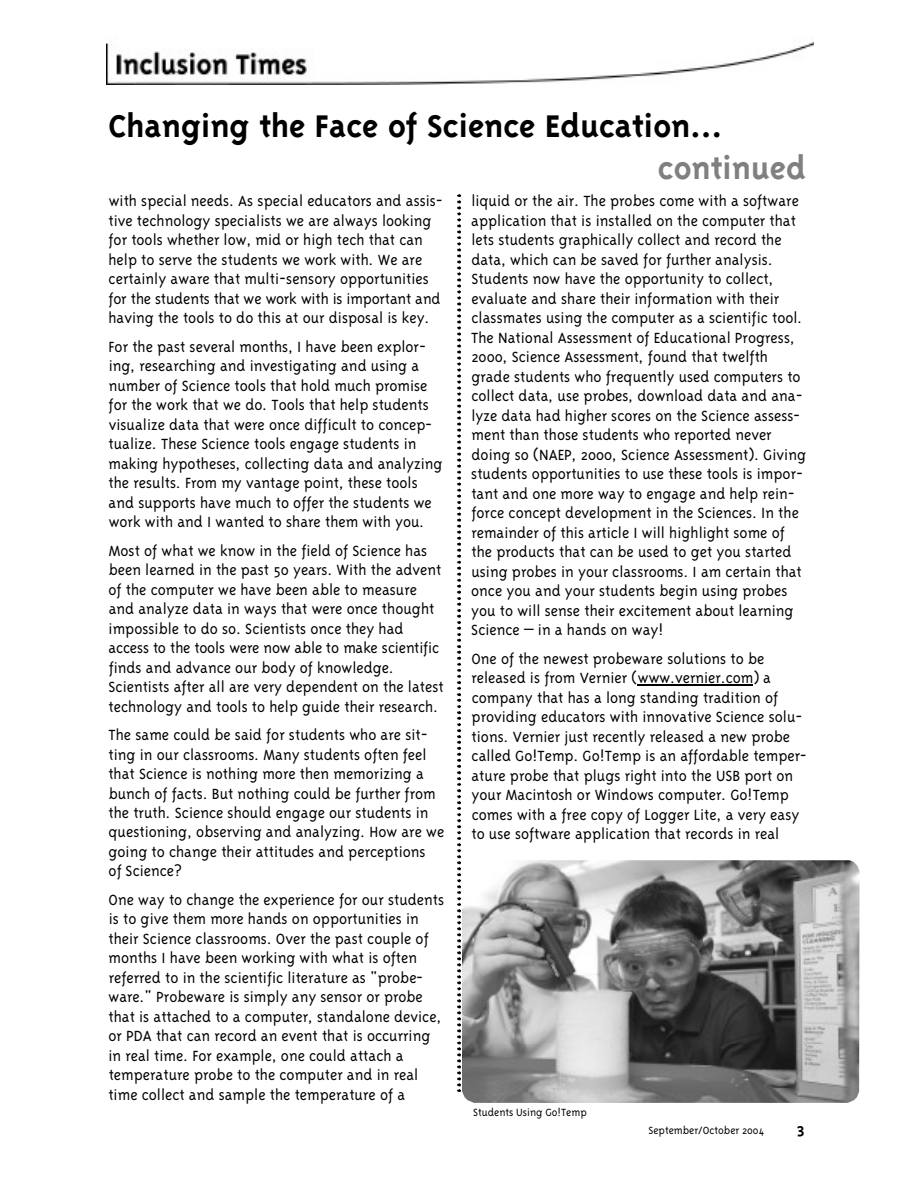
<style>
.page{position:relative;width:918px;height:1188px;background:#fff}
.page>*{position:absolute;margin:0;border:0;box-sizing:border-box;transform-origin:0 0}
.t1{font:700 36px "Triplex";color:#000}
.t2{font:700 36px "Triplex";color:#808080}
.t3{font:300 16.95px/19.5px "Triplex";color:#000}
.t4{font:700 16.95px "Triplex";color:#000}
.t5{font:300 12px "Triplex";color:#000}
</style>
<div class="page">
<hr style="left:638px;top:685px;width:115px;height:1px;background:#000">
<img style="left:462px;top:860px;width:398px;height:243px">
<img style="left:458px;top:194px;width:3px;height:898px">
<h1 class="t1" style="left:109px;top:110px;width:616px">Changing the Face of Science Education...</h1>
<h1 class="t2" style="left:658px;top:152px;width:149px">continued</h1>
<p class="t3" style="left:108px;top:192px;width:336px">with special needs. As special educators and assis&shy;tive technology specialists we are always looking for tools whether low, mid or high tech that can help to serve the students we work with. We are certainly aware that multi-sensory opportunities for the students that we work with is important and having the tools to do this at our disposal is key.</p>
<p class="t3" style="left:108px;top:338px;width:336px">For the past several months, I have been explor&shy;ing, researching and investigating and using a number of Science tools that hold much promise for the work that we do. Tools that help students visualize data that were once difficult to concep&shy;tualize. These Science tools engage students in making hypotheses, collecting data and analyzing the results. From my vantage point, these tools and supports have much to offer the students we work with and I wanted to share them with you.</p>
<p class="t3" style="left:108px;top:542px;width:337px">Most of what we know in the field of Science has been learned in the past 50 years. With the advent of the computer we have been able to measure and analyze data in ways that were once thought impossible to do so. Scientists once they had access to the tools were now able to make scientific finds and advance our body of knowledge.<br>Scientists after all are very dependent on the latest technology and tools to help guide their research.</p>
<p class="t3" style="left:108px;top:726px;width:337px">The same could be said for students who are sit&shy;ting in our classrooms. Many students often feel that Science is nothing more then memorizing a bunch of facts. But nothing could be further from the truth. Science should engage our students in questioning, observing and analyzing. How are we going to change their attitudes and perceptions<br>of Science?</p>
<p class="t3" style="left:108px;top:891px;width:337px">One way to change the experience for our students is to give them more hands on opportunities in their Science classrooms. Over the past couple of months I have been working with what is often referred to in the scientific literature as "probe&shy;ware." Probeware is simply any sensor or probe that is attached to a computer, standalone device, or PDA that can record an event that is occurring in real time. For example, one could attach a temperature probe to the computer and in real time collect and sample the temperature of a</p>
<p class="t3" style="left:471px;top:192px;width:336px">liquid or the air. The probes come with a software application that is installed on the computer that lets students graphically collect and record the data, which can be saved for further analysis.<br>Students now have the opportunity to collect, evaluate and share their information with their classmates using the computer as a scientific tool.<br>The National Assessment of Educational Progress, 2000, Science Assessment, found that twelfth grade students who frequently used computers to collect data, use probes, download data and ana&shy;lyze data had higher scores on the Science assess&shy;ment than those students who reported never doing so (NAEP, 2000, Science Assessment). Giving students opportunities to use these tools is impor&shy;tant and one more way to engage and help rein&shy;force concept development in the Sciences. In the remainder of this article I will highlight some of the products that can be used to get you started using probes in your classrooms. I am certain that once you and your students begin using probes you to will sense their excitement about learning Science – in a hands on way!</p>
<p class="t3" style="left:471px;top:650px;width:337px">One of the newest probeware solutions to be released is from Vernier (www.vernier.com) a company that has a long standing tradition of providing educators with innovative Science solu&shy;tions. Vernier just recently released a new probe called Go!Temp. Go!Temp is an affordable temper&shy;ature probe that plugs right into the USB port on your Macintosh or Windows computer. Go!Temp comes with a free copy of Logger Lite, a very easy to use software application that records in real</p>
<p class="t5" style="left:473px;top:1107px;width:115px">Students Using Go!Temp</p>
<p class="t5" style="left:648px;top:1125px;width:117px">September/October 2004</p>
<p class="t4" style="left:797px;top:1121px;width:9px">3</p>
</div>
